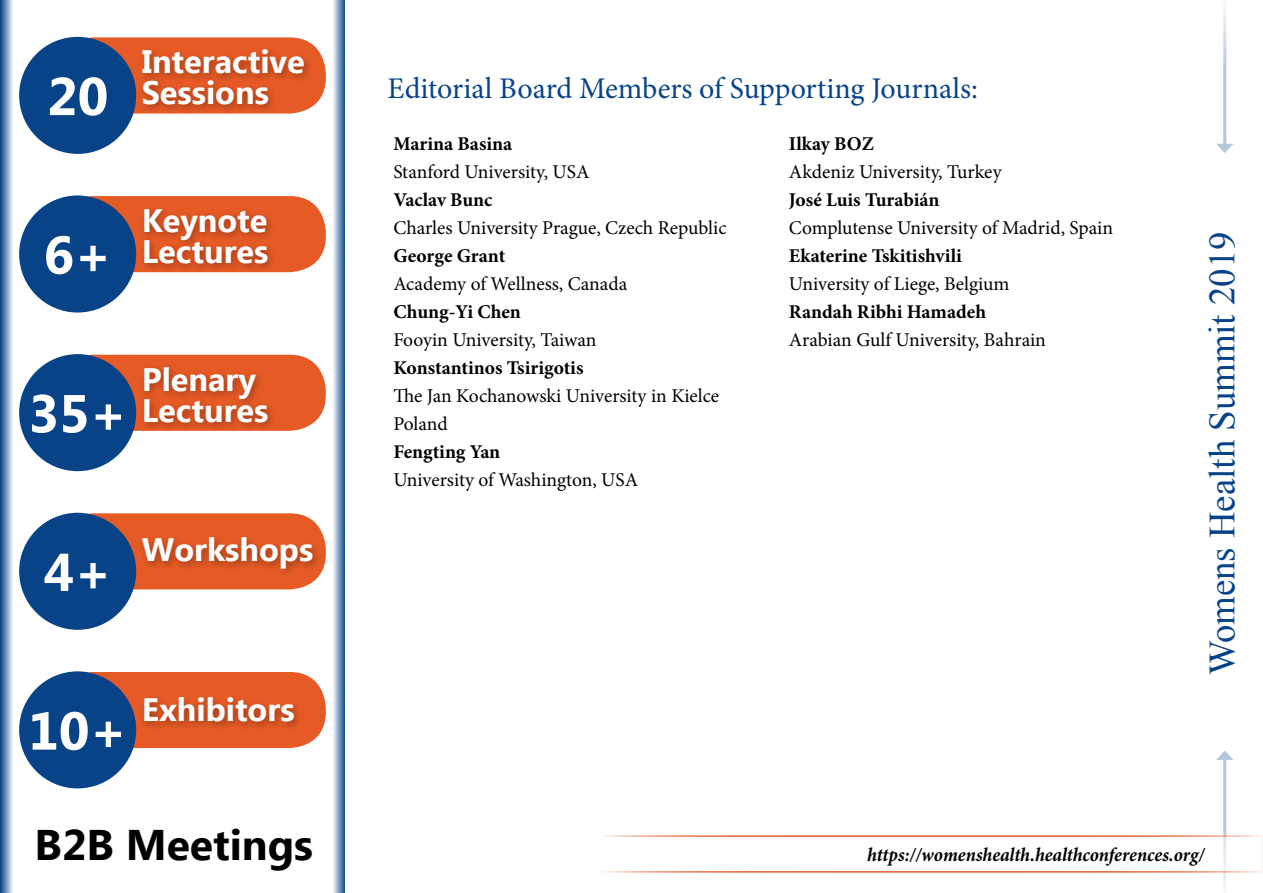
<style>
.page{position:relative;width:1263px;height:893px;background:#fff}
.page>*{position:absolute;margin:0;border:0;box-sizing:border-box;transform-origin:0 0}
.t1{font:700 53.25px "Ebrima";color:#fff}
.t2{font:700 42.75px "Ebrima";color:#000}
.t3{font:36.75px "Times New Roman";color:#084388}
.t4{font:700 32.4px/30.9px "Ebrima";color:#fff}
.t5{font:30px "Minion Pro";letter-spacing:-.005em;color:#084388}
.t6{font:19.5px/28px "Minion Pro";letter-spacing:-.005em;color:#000}
.t7{font:700 19.5px "Minion Pro";color:#000}
.t8{font:italic 700 19.5px "Minion Pro";letter-spacing:-.005em;color:#000;scale:.95 1}
</style>
<div class="page">
<svg style="left:0;top:0;width:13px;height:893px;background:#7a99be"></svg>
<svg style="left:333px;top:0;width:12px;height:893px;background:#8da8c8"></svg>
<hr style="left:1223px;top:757px;width:3px;height:136px;background:#084388">
<svg style="left:1216px;top:750px;width:17px;height:10px"></svg>
<hr style="left:1223px;top:0;width:3px;height:146px;background:#084388">
<svg style="left:1216px;top:144px;width:17px;height:9px"></svg>
<div style="left:58px;top:37px;width:268px;height:77px;background:#e65a25;border-radius:36px"></div>
<div style="left:19px;top:37px;width:117px;height:117px;background:#084388;border-radius:50%"></div>
<div style="left:138px;top:45px;width:176px;height:69px;background:#000;opacity:.3"></div>
<div style="left:58px;top:196px;width:268px;height:76px;background:#e65a25;border-radius:36px"></div>
<div style="left:19px;top:195px;width:117px;height:118px;background:#084388;border-radius:50%"></div>
<div style="left:140px;top:205px;width:137px;height:68px;background:#000;opacity:.3"></div>
<div style="left:58px;top:355px;width:268px;height:76px;background:#e65a25;border-radius:36px"></div>
<div style="left:19px;top:354px;width:117px;height:117px;background:#084388;border-radius:50%"></div>
<div style="left:140px;top:362px;width:137px;height:70px;background:#000;opacity:.3"></div>
<div style="left:58px;top:513px;width:268px;height:76px;background:#e65a25;border-radius:36px"></div>
<div style="left:19px;top:513px;width:117px;height:117px;background:#084388;border-radius:50%"></div>
<div style="left:138px;top:533px;width:184px;height:46px;background:#000;opacity:.3"></div>
<div style="left:58px;top:672px;width:268px;height:76px;background:#e65a25;border-radius:36px"></div>
<div style="left:19px;top:671px;width:117px;height:117px;background:#084388;border-radius:50%"></div>
<div style="left:140px;top:693px;width:164px;height:38px;background:#000;opacity:.3"></div>
<div style="left:597px;top:835px;width:666px;height:38px;background:#fff;border:2px solid #e65a25"></div>
<h1 class="t1" style="left:47px;top:57px;width:63px">20</h1>
<h3 class="t4" style="left:142px;top:48px;width:165px">Interactive<br>Sessions</h3>
<h1 class="t1" style="left:44px;top:215px;width:70px">6+</h1>
<h3 class="t4" style="left:142px;top:207px;width:128px">Keynote<br>Lectures</h3>
<h1 class="t1" style="left:28px;top:374px;width:100px">35+</h1>
<h3 class="t4" style="left:142px;top:365px;width:128px">Plenary<br>Lectures</h3>
<h1 class="t1" style="left:44px;top:532px;width:70px">4+</h1>
<h3 class="t4" style="left:142px;top:536px;width:173px">Workshops</h3>
<h1 class="t1" style="left:28px;top:691px;width:100px">10+</h1>
<h3 class="t4" style="left:142px;top:696px;width:154px">Exhibitors</h3>
<h2 class="t2" style="left:35px;top:813px;width:280px">B2B Meetings</h2>
<h3 class="t5" style="left:387px;top:69px;width:592px">Editorial Board Members of Supporting Journals:</h3>
<p class="t7" style="left:393px;top:130px;width:120px">Marina Basina</p>
<p class="t6" style="left:393px;top:158px;width:198px">Stanford University, USA</p>
<p class="t7" style="left:393px;top:186px;width:101px">Vaclav Bunc</p>
<p class="t6" style="left:393px;top:214px;width:335px">Charles University Prague, Czech Republic</p>
<p class="t7" style="left:393px;top:242px;width:114px">George Grant</p>
<p class="t6" style="left:393px;top:270px;width:236px">Academy of Wellness, Canada</p>
<p class="t7" style="left:393px;top:298px;width:129px">Chung-Yi Chen</p>
<p class="t6" style="left:393px;top:326px;width:205px">Fooyin University, Taiwan</p>
<p class="t7" style="left:393px;top:354px;width:192px">Konstantinos Tsirigotis</p>
<p class="t6" style="left:393px;top:382px;width:327px">The Jan Kochanowski University in Kielce<br>Poland</p>
<p class="t7" style="left:393px;top:438px;width:108px">Fengting Yan</p>
<p class="t6" style="left:393px;top:466px;width:246px">University of Washington, USA</p>
<p class="t7" style="left:789px;top:130px;width:86px">Ilkay BOZ</p>
<p class="t6" style="left:789px;top:158px;width:214px">Akdeniz University, Turkey</p>
<p class="t7" style="left:789px;top:186px;width:152px">José Luis Turabián</p>
<p class="t6" style="left:789px;top:214px;width:326px">Complutense University of Madrid, Spain</p>
<p class="t7" style="left:789px;top:242px;width:175px">Ekaterine Tskitishvili</p>
<p class="t6" style="left:789px;top:270px;width:222px">University of Liege, Belgium</p>
<p class="t7" style="left:789px;top:298px;width:199px">Randah Ribhi Hamadeh</p>
<p class="t6" style="left:789px;top:326px;width:259px">Arabian Gulf University, Bahrain</p>
<h3 class="t3" style="left:1197px;top:675px;width:445px;rotate:-90deg">Womens Health Summit 2019</h3>
<p class="t8" style="left:867px;top:841px;width:356px">https://womenshealth.healthconferences.org/</p>
</div>
